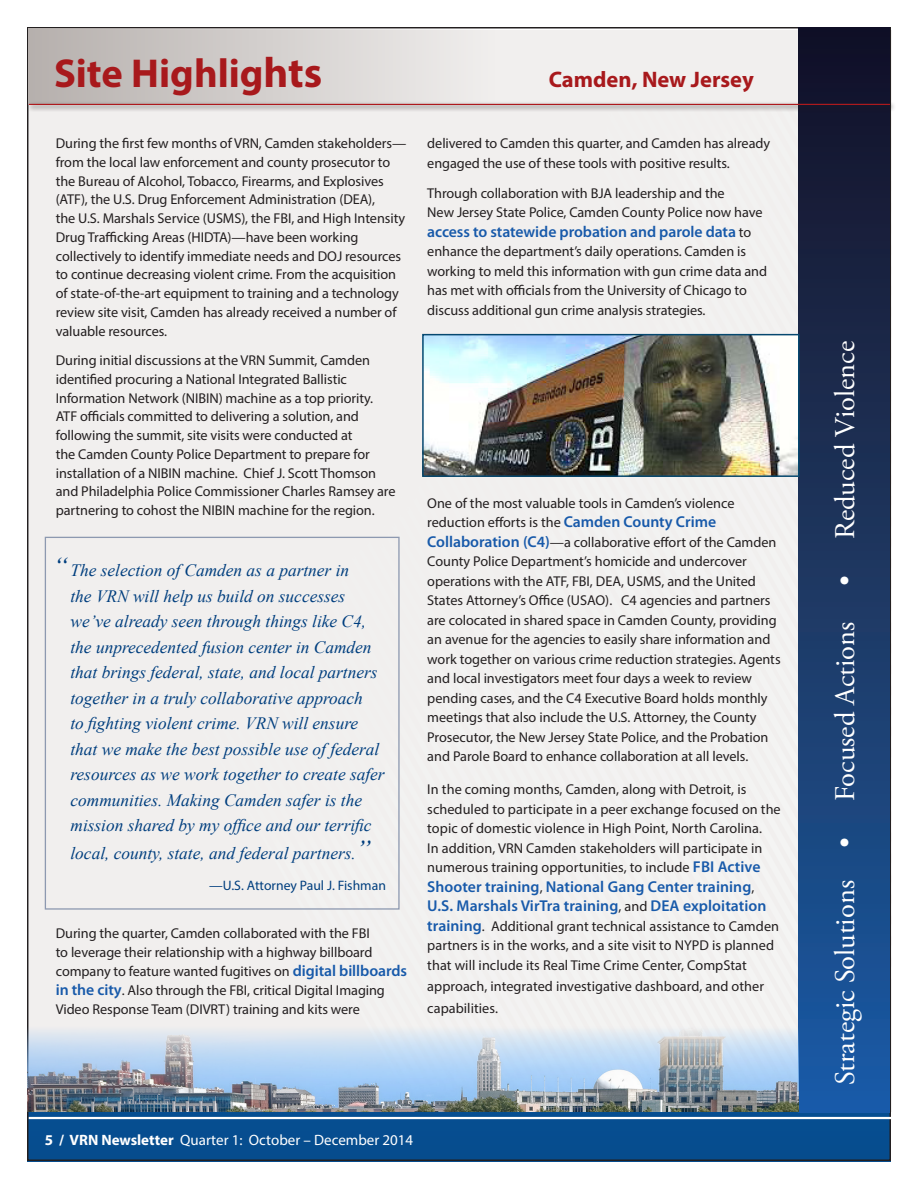
<style>
.page{position:relative;width:918px;height:1188px;background:#fff}
.page>*{position:absolute;margin:0;border:0;box-sizing:border-box;transform-origin:0 0}
.heaadline{font:700 40.5px "Myriad Pro";color:#a8191c}
.t1{font:28.5px "Adobe Garamond Pro";color:#fff}
.heaadline-2{font:700 22.5px "Myriad Pro";color:#a8191c}
.t2{font:italic 17.4px/25.5px "Times New Roman";color:#003e7e}
.body{font:600 15.75px/19.5px "Myriad Pro";letter-spacing:.005em;color:#185aaa}
.t3{font:15px "Myriad Pro";color:#fff}
.body-2{font:14.25px/19.5px "Myriad Pro";letter-spacing:-.005em;color:#231f20}
.body-3{font:13.65px "Myriad Pro";color:#003e7e}
.s1{font-size:42.6px}
.s2{font-size:27px}
.s3{font-weight:600;font-size:15.75px;color:#185aaa}
.s4{font-weight:400;font-size:14.25px;color:#231f20}
.s5{font-weight:700}
</style>
<div class="page">
<svg style="left:28px;top:1112px;width:862px;height:49px;background:#084c8c"></svg>
<div style="left:29px;top:30px;width:862px;height:1082px;background:#f1efee"></div>
<hr style="left:29px;top:1117px;width:863px;height:2px;background:#fff">
<div style="left:799px;top:28px;width:90px;height:1084px;background:linear-gradient(to bottom,#171123,#1d5ba4)"></div>
<img style="left:28px;top:1026px;width:771px;height:86px">
<div style="left:28px;top:28px;width:469px;height:77px;background:linear-gradient(to right,#b6b0ad,#f0eeed)"></div>
<div style="left:26px;top:101px;width:870px;height:11px;background:#231f20;opacity:.75"></div>
<div style="left:27px;top:101px;width:864px;height:5px;background:#231f20;opacity:.24"></div>
<img style="left:425px;top:337px;width:372px;height:137px">
<div style="left:422px;top:334px;width:378px;height:143px;border:2px solid #06486f"></div>
<div style="left:45px;top:537px;width:355px;height:373px;border:1px solid #8d99b0"></div>
<p class="heaadline" style="left:54px;top:47px;width:270px">Site Highlig<span class="s1">hts</span></p>
<p class="body-2" style="left:56px;top:134px;width:352px;line-height:18.8px">During the first few months of VRN, Camden stakeholders— from the local law enforcement and county prosecutor to the Bureau of Alcohol, Tobacco, Firearms, and Explosives (ATF), the U.S. Drug Enforcement Administration (DEA),<br>the U.S. Marshals Service (USMS), the FBI, and High Intensity Drug Trafficking Areas (HIDTA)—have been working collectively to identify immediate needs and DOJ resources to continue decreasing violent crime. From the acquisition of state-of-the-art equipment to training and a technology review site visit, Camden has already received a number of valuable resources.</p>
<p class="body-2" style="left:56px;top:351px;width:341px;line-height:18.8px">During initial discussions at the VRN Summit, Camden identified procuring a National Integrated Ballistic Information Network (NIBIN) machine as a top priority.<br>ATF officials committed to delivering a solution, and following the summit, site visits were conducted at<br>the Camden County Police Department to prepare for installation of a NIBIN machine. Chief J. Scott Thomson and Philadelphia Police Commissioner Charles Ramsey are partnering to cohost the NIBIN machine for the region.</p>
<p class="t2" style="left:71px;top:557px;width:316px;text-indent:-18px"><span class="s2">“</span> The selection of Camden as a partner in<br>the VRN will help us build on successes we’ve already seen through things like C4, the unprecedented fusion center in Camden that brings federal, state, and local partners together in a truly collaborative approach<br>to fighting violent crime. VRN will ensure that we make the best possible use of federal resources as we work together to create safer communities. Making Camden safer is the mission shared by my office and our terrific</p>
<p class="t2" style="left:71px;top:840px;width:302px">local, county, state, and federal partners.<span class="s2">”</span></p>
<p class="body-3" style="left:209px;top:877px;width:178px">—U.S. Attorney Paul J. Fishman</p>
<p class="body-2" style="left:56px;top:924px;width:353px;line-height:18.9px">During the quarter, Camden collaborated with the FBI<br>to leverage their relationship with a highway billboard company to feature wanted fugitives on <span class="s3">digital billboards in the city</span>. Also through the FBI, critical Digital Imaging Video Response Team (DIVRT) training and kits were</p>
<p class="heaadline-2" style="left:549px;top:65px;width:207px">Camden, New Jersey</p>
<p class="body-2" style="left:427px;top:133px;width:344px">delivered to Camden this quarter, and Camden has already engaged the use of these tools with positive results.</p>
<p class="body-2" style="left:427px;top:183px;width:337px">Through collaboration with BJA leadership and the<br>New Jersey State Police, Camden County Police now have</p>
<p class="body" style="left:427px;top:221px;width:326px">access to statewide probation and parole data <span class="s4">to</span></p>
<p class="body-2" style="left:427px;top:242px;width:341px">enhance the department’s daily operations. Camden is working to meld this information with gun crime data and has met with officials from the University of Chicago to discuss additional gun crime analysis strategies.</p>
<p class="body-2" style="left:427px;top:493px;width:355px">One of the most valuable tools in Camden’s violence reduction efforts is the <span class="s3">Camden County Crime Collaboration (C4)</span>—a collaborative effort of the Camden County Police Department’s homicide and undercover operations with the ATF, FBI, DEA, USMS, and the United States Attorney’s Office (USAO). C4 agencies and partners are colocated in shared space in Camden County, providing an avenue for the agencies to easily share information and work together on various crime reduction strategies. Agents and local investigators meet four days a week to review pending cases, and the C4 Executive Board holds monthly meetings that also include the U.S. Attorney, the County Prosecutor, the New Jersey State Police, and the Probation and Parole Board to enhance collaboration at all levels.</p>
<p class="body-2" style="left:427px;top:780px;width:355px">In the coming months, Camden, along with Detroit, is scheduled to participate in a peer exchange focused on the topic of domestic violence in High Point, North Carolina.<br>In addition, VRN Camden stakeholders will participate in numerous training opportunities, to include <span class="s3">FBI Active</span></p>
<p class="body" style="left:427px;top:876px;width:341px">Shooter training<span class="s4">,</span> National Gang Center training<span class="s4">,<br></span>U.S. Marshals VirTra training<span class="s4">, and</span> DEA exploitation</p>
<p class="body-2" style="left:427px;top:916px;width:353px"><span class="s3">training</span>. Additional grant technical assistance to Camden partners is in the works, and a site visit to NYPD is planned that will include its Real Time Crime Center, CompStat</p>
<p class="body-2" style="left:427px;top:976px;width:338px;line-height:21.3px">approach, integrated investigative dashboard, and other capabilities.</p>
<p class="t3" style="left:45px;top:1131px;width:370px"><span class="s5">5 / VRN Newsletter</span> Quarter 1: October – December 2014</p>
<h2 class="t1" style="left:828px;top:586px;width:247px;rotate:-90deg">• Reduced Violence</h2>
<h2 class="t1" style="left:828px;top:801px;width:181px;rotate:-90deg">Focused Actions</h2>
<h2 class="t1" style="left:828px;top:1085px;width:250px;rotate:-90deg">Strategic Solutions •</h2>
</div>
